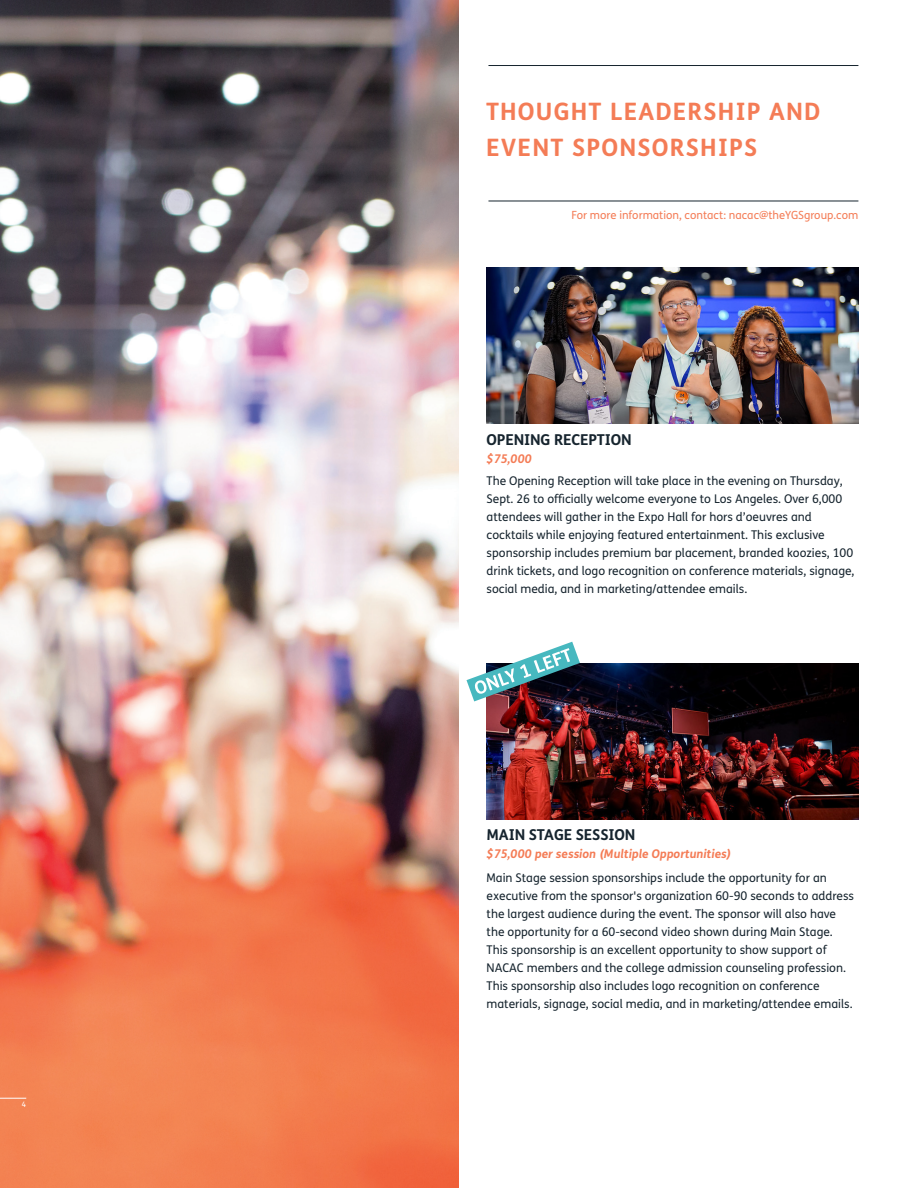
<style>
.page{position:relative;width:918px;height:1188px;background:#fff}
.page>*{position:absolute;margin:0;border:0;box-sizing:border-box;transform-origin:0 0}
.t1{font:700 24px/36px "FS Me";letter-spacing:.05em;color:#f47c56}
.Title_-_Align_Left{font:700 15px "FS Me";letter-spacing:-.01em;color:#16242e}
.Body_Text{font:12px/18px "FS Me";color:#16242e}
.Title_-_Align_Left-2{font:italic 700 12px "FS Me";color:#f47c56}
.Byline_Title_-_Align_Left{font:italic 700 12px "FS Me";color:#f47c56}
.Body_Text-2{font:11.25px "FS Me";color:#f47c56}
.Page_Number_-_Align_Right{font:7.5px "FS Me";color:#fff}
</style>
<div class="page">
<img style="left:0;top:0;width:459px;height:1188px">
<img style="left:487px;top:268px;width:371px;height:156px">
<img style="left:487px;top:663px;width:371px;height:156px">
<svg style="left:466px;top:642px;width:114px;height:59px"></svg>
<svg style="left:0;top:1098px;width:26px;height:1px"></svg>
<hr style="left:488px;top:65px;width:370px;height:1px;background:#16242e">
<hr style="left:488px;top:201px;width:370px;height:1px;background:#16242e">
<p class="Page_Number_-_Align_Right" style="left:22px;top:1099px;width:6px">4</p>
<p class="t1" style="left:486px;top:92px;width:336px">THOUGHT LEADERSHIP AND<br>EVENT SPONSORSHIPS</p>
<p class="Body_Text-2" style="left:572px;top:208px;width:288px">For more information, contact: nacac@theYGSgroup.com</p>
<p class="Title_-_Align_Left" style="left:487px;top:428px;width:147px">OPENING RECEPTION</p>
<p class="Byline_Title_-_Align_Left" style="left:487px;top:449px;width:47px">$75,000</p>
<p class="Body_Text" style="left:487px;top:472px;width:369px">The Opening Reception will take place in the evening on Thursday, Sept. 26 to officially welcome everyone to Los Angeles. Over 6,000 attendees will gather in the Expo Hall for hors d’oeuvres and cocktails while enjoying featured entertainment. This exclusive sponsorship includes premium bar placement, branded koozies, 100 drink tickets, and logo recognition on conference materials, signage, social media, and in marketing/attendee emails.</p>
<p class="Title_-_Align_Left" style="left:487px;top:823px;width:150px">MAIN STAGE SESSION</p>
<p class="Title_-_Align_Left-2" style="left:487px;top:844px;width:246px">$75,000 per session (Multiple Opportunities)</p>
<p class="Body_Text" style="left:487px;top:868px;width:369px">Main Stage session sponsorships include the opportunity for an executive from the sponsor's organization 60-90 seconds to address the largest audience during the event. The sponsor will also have the opportunity for a 60-second video shown during Main Stage.<br>This sponsorship is an excellent opportunity to show support of NACAC members and the college admission counseling profession.<br>This sponsorship also includes logo recognition on conference materials, signage, social media, and in marketing/attendee emails.</p>
</div>
